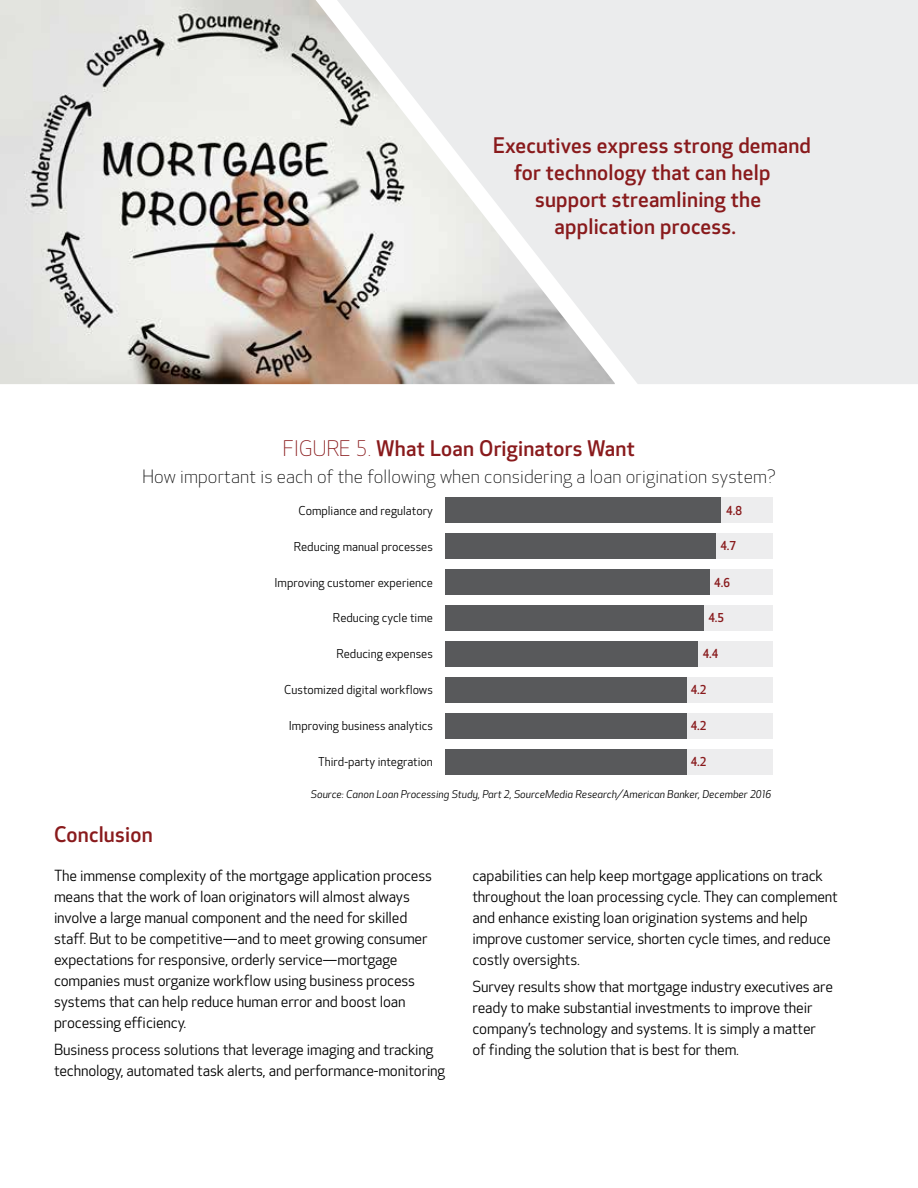
<style>
.page{position:relative;width:918px;height:1188px;background:#fff}
.page>*{position:absolute;margin:0;border:0;box-sizing:border-box;transform-origin:0 0}
.t1{font:500 21px "Optic Sans 301";letter-spacing:.01em;color:#891a1c}
.t2{font:300 18px "Optic Sans 101";letter-spacing:.01em;color:#000}
.t3{font:15px/21px "Optic Sans 201";letter-spacing:-.01em;color:#000}
.t4{font:12px "Optic Sans 201";color:#000}
.t5{font:500 12px "Optic Sans 301";color:#891a1c}
.t6{font:italic 10.5px "Optic Sans 202";color:#000}
.s1{font-family:"Optic Sans 101";font-weight:300}
</style>
<div class="page">
<img style="left:0;top:0;width:337px;height:384px">
<svg style="left:337px;top:0;width:581px;height:384px;fill:#ebeced"></svg>
<div style="left:445px;top:497px;width:328px;height:26px;background:#ededee"></div>
<div style="left:445px;top:533px;width:328px;height:26px;background:#ededee"></div>
<div style="left:445px;top:569px;width:328px;height:26px;background:#ededee"></div>
<div style="left:445px;top:605px;width:328px;height:26px;background:#ededee"></div>
<div style="left:445px;top:641px;width:328px;height:26px;background:#ededee"></div>
<div style="left:445px;top:677px;width:328px;height:26px;background:#ededee"></div>
<div style="left:445px;top:713px;width:328px;height:26px;background:#ededee"></div>
<div style="left:445px;top:749px;width:328px;height:26px;background:#ededee"></div>
<div style="left:445px;top:497px;width:276px;height:26px;background:#58595b"></div>
<div style="left:445px;top:533px;width:270px;height:26px;background:#58595b"></div>
<div style="left:445px;top:569px;width:265px;height:26px;background:#58595b"></div>
<div style="left:445px;top:605px;width:259px;height:26px;background:#58595b"></div>
<div style="left:445px;top:641px;width:253px;height:26px;background:#58595b"></div>
<div style="left:445px;top:677px;width:242px;height:26px;background:#58595b"></div>
<div style="left:445px;top:713px;width:242px;height:26px;background:#58595b"></div>
<div style="left:445px;top:749px;width:242px;height:26px;background:#58595b"></div>
<h1 class="t1" style="left:493px;top:133px;width:319px">Executives express strong demand</h1>
<h1 class="t1" style="left:514px;top:160px;width:258px">for technology that can help</h1>
<h1 class="t1" style="left:535px;top:187px;width:228px">support streamlining the</h1>
<h1 class="t1" style="left:555px;top:214px;width:183px">application process.</h1>
<h1 class="t1" style="left:283px;top:436px;width:354px"><span class="s1">FIGURE 5.</span> What Loan Originators Want</h1>
<p class="t2" style="left:142px;top:466px;width:635px">How important is each of the following when considering a loan origination system?</p>
<p class="t4" style="left:298px;top:504px;width:136px">Compliance and regulatory</p>
<p class="t4" style="left:294px;top:540px;width:141px">Reducing manual processes</p>
<p class="t4" style="left:274px;top:575px;width:160px">Improving customer experience</p>
<p class="t4" style="left:333px;top:611px;width:102px">Reducing cycle time</p>
<p class="t4" style="left:336px;top:647px;width:98px">Reducing expenses</p>
<p class="t4" style="left:284px;top:683px;width:150px">Customized digital workflows</p>
<p class="t4" style="left:289px;top:719px;width:146px">Improving business analytics</p>
<p class="t4" style="left:318px;top:755px;width:116px">Third-party integration</p>
<p class="t6" style="left:311px;top:788px;width:462px">Source: Canon Loan Processing Study, Part 2, SourceMedia Research/American Banker, December 2016</p>
<p class="t5" style="left:726px;top:504px;width:17px">4.8</p>
<p class="t5" style="left:720px;top:539px;width:17px">4.7</p>
<p class="t5" style="left:714px;top:575px;width:17px">4.6</p>
<p class="t5" style="left:708px;top:611px;width:17px">4.5</p>
<p class="t5" style="left:703px;top:647px;width:17px">4.4</p>
<p class="t5" style="left:691px;top:683px;width:17px">4.2</p>
<p class="t5" style="left:691px;top:719px;width:17px">4.2</p>
<p class="t5" style="left:691px;top:755px;width:17px">4.2</p>
<h1 class="t1" style="left:54px;top:823px;width:100px">Conclusion</h1>
<p class="t3" style="left:54px;top:865px;width:380px">The immense complexity of the mortgage application process means that the work of loan originators will almost always involve a large manual component and the need for skilled staff. But to be competitive—and to meet growing consumer expectations for responsive, orderly service—mortgage companies must organize workflow using business process systems that can help reduce human error and boost loan processing efficiency.</p>
<p class="t3" style="left:54px;top:1040px;width:393px">Business process solutions that leverage imaging and tracking technology, automated task alerts, and performance-monitoring</p>
<p class="t3" style="left:472px;top:865px;width:367px">capabilities can help keep mortgage applications on track throughout the loan processing cycle. They can complement and enhance existing loan origination systems and help improve customer service, shorten cycle times, and reduce costly oversights.</p>
<p class="t3" style="left:472px;top:977px;width:362px">Survey results show that mortgage industry executives are ready to make substantial investments to improve their company’s technology and systems. It is simply a matter of finding the solution that is best for them.</p>
</div>
